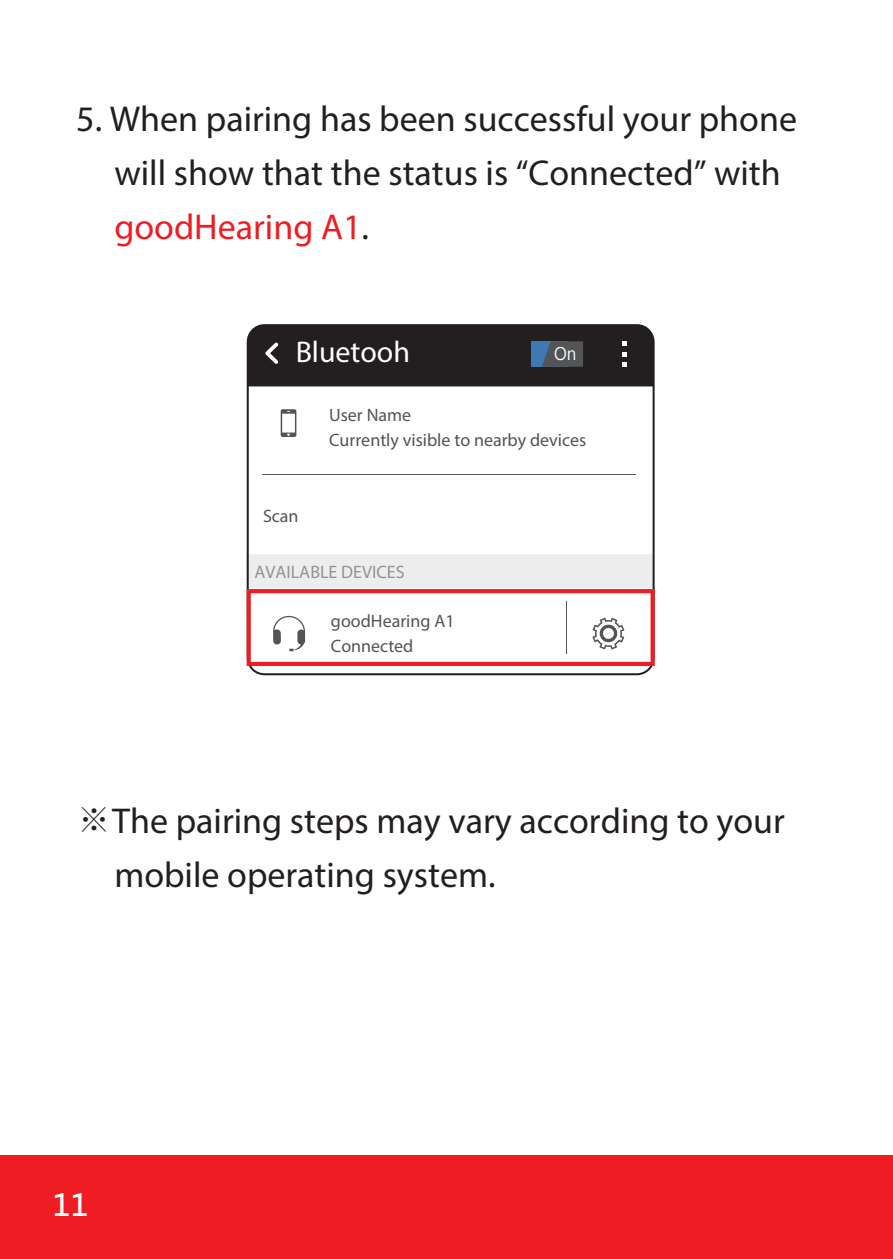
<style>
.page{position:relative;width:893px;height:1259px;background:#fff}
.page>*{position:absolute;margin:0;border:0;box-sizing:border-box;transform-origin:0 0}
.t1{font:36px/54px "Myriad Pro";color:#231f20}
.t2{font:30px "Myriad Pro";color:#fff}
.t3{font:700 30px "Microsoft Jheng Hei";color:#fff}
.t4{font:18px/24.6px "Myriad Pro";color:#525456}
.t5{font:18px "Myriad Pro";color:#929397}
.t6{font:17.1px "Microsoft Jheng Hei";color:#fff;scale:.91 1}
.s1{color:#ee1d23}
.s2{font-family:"Adobe Ming Std";font-weight:300}
</style>
<div class="page">
<div style="left:0;top:1155px;width:893px;height:103px;background:#ee1d23"></div>
<svg style="left:247px;top:324px;width:408px;height:351px"></svg>
<div style="left:248px;top:325px;width:406px;height:61px;background:#231f20"></div>
<svg style="left:247px;top:589px;width:408px;height:77px"></svg>
<p class="t1" style="left:114px;top:91px;width:684px;text-indent:-38px">5. When pairing has been successful your phone will show that the status is “Connected” with <span class="s1">goodHearing A1</span>.</p>
<p class="t2" style="left:296px;top:333px;width:116px">Bluetooh</p>
<p class="t6" style="left:554px;top:343px;width:26px">On</p>
<p class="t4" style="left:263px;top:503px;width:37px">Scan</p>
<p class="t4" style="left:329px;top:403px;width:259px">User Name<br>Currently visible to nearby devices</p>
<p class="t5" style="left:254px;top:561px;width:152px">AVAILABLE DEVICES</p>
<p class="t4" style="left:331px;top:608px;width:125px;line-height:25.5px">goodHearing A1<br>Connected</p>
<p class="t1" style="left:114px;top:793px;width:672px;text-indent:-38px"><span class="s2">※</span>The pairing steps may vary according to your mobile operating system.</p>
<p class="t3" style="left:53px;top:1186px;width:37px">11</p>
</div>
